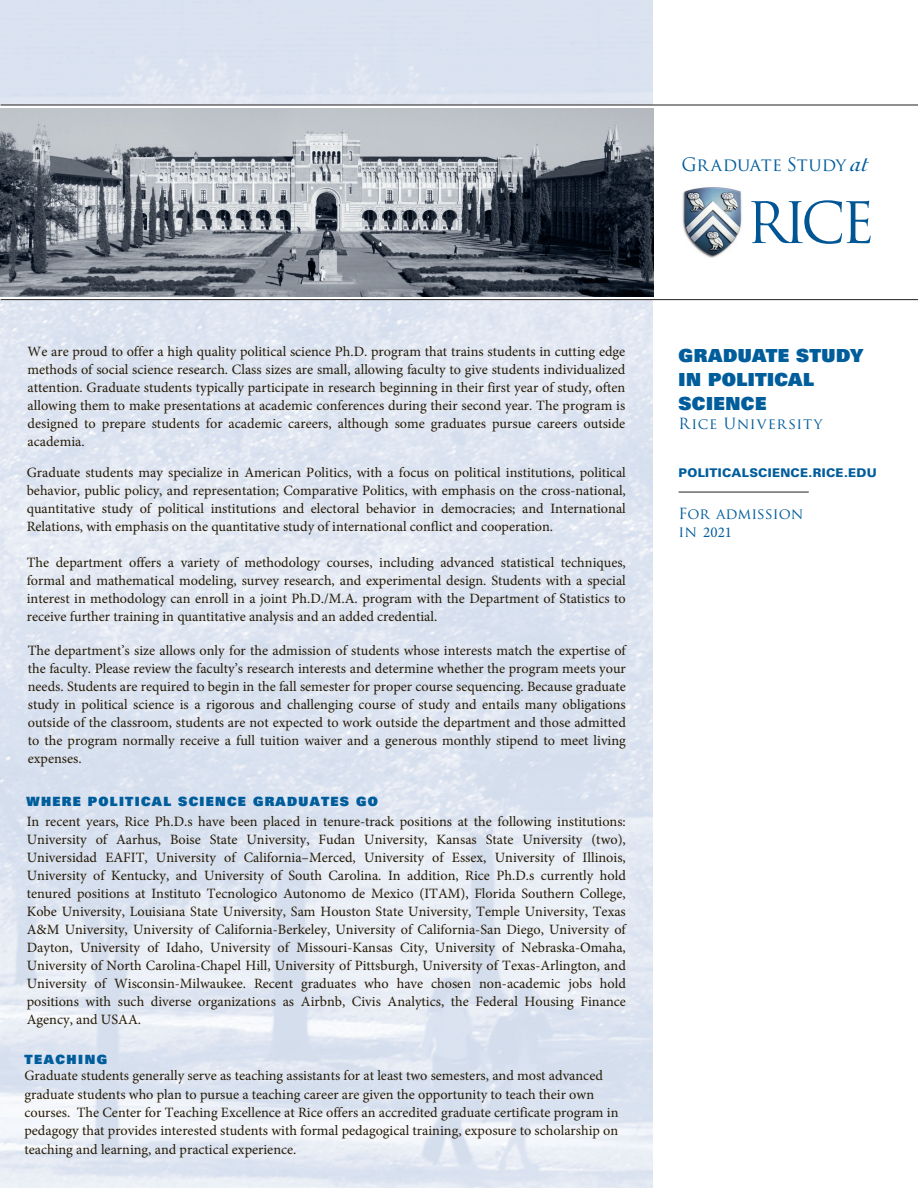
<style>
.page{position:relative;width:918px;height:1188px;background:#fff}
.page>*{position:absolute;margin:0;border:0;box-sizing:border-box;transform-origin:0 0}
.Dept_Head_-_new_07{font:18px/24px "Univers LT Std X Black";letter-spacing:.025em;color:#005d9c}
.GS_Title_Head{font:18px "Trajan Pro";letter-spacing:-.005em;color:#005d9c}
.For_admission{font:15px/18px "Trajan Pro";color:#005d9c}
.For_admission-2{font:15px "Trajan Pro";letter-spacing:.05em;color:#005d9c}
.t1{font:14.25px/18px "Minion Pro";color:#251a06;text-align:justify}
.t2{font:12.75px "Univers LT Std X Black";letter-spacing:.1em;color:#005d9c}
.t3{font:12.75px "Univers LT Std X Black";letter-spacing:.12em;color:#005d9c}
.URL{font:900 12px "Univers LT Std";letter-spacing:.02em;color:#005d9c}
.s1{font-family:"Cochin";font-style:italic;font-size:24px}
.s2{font-family:"Minion Pro"}
</style>
<div class="page">
<img style="left:0;top:108px;width:653px;height:189px">
<hr style="left:1px;top:105px;width:917px;height:1px;background:#231f20">
<hr style="left:1px;top:299px;width:917px;height:1px;background:#231f20">
<svg style="left:751px;top:200px;width:120px;height:44px"></svg>
<img style="left:682px;top:187px;width:60px;height:71px">
<hr style="left:679px;top:492px;width:130px;height:1px;background:#231f20">
<p class="GS_Title_Head" style="left:682px;top:153px;width:189px">Graduate Study <span class="s1">at</span></p>
<p class="t1" style="left:28px;top:343px;width:599px">We are proud to offer a high quality political science Ph.D. program that trains students in cutting edge methods of social science research. Class sizes are small, allowing faculty to give students individualized attention. Graduate students typically participate in research beginning in their first year of study, often allowing them to make presentations at academic conferences during their second year. The program is designed to prepare students for academic careers, although some graduates pursue careers outside academia.</p>
<p class="t1" style="left:27px;top:464px;width:601px">Graduate students may specialize in American Politics, with a focus on political institutions, political behavior, public policy, and representation; Comparative Politics, with emphasis on the cross-national, quantitative study of political institutions and electoral behavior in democracies; and International Relations, with emphasis on the quantitative study of international conflict and cooperation.</p>
<p class="t1" style="left:27px;top:553px;width:601px">The department offers a variety of methodology courses, including advanced statistical techniques, formal and mathematical modeling, survey research, and experimental design. Students with a special interest in methodology can enroll in a joint Ph.D./M.A. program with the Department of Statistics to receive further training in quantitative analysis and an added credential.</p>
<p class="t1" style="left:28px;top:641px;width:600px">The department’s size allows only for the admission of students whose interests match the expertise of the faculty. Please review the faculty’s research interests and determine whether the program meets your needs. Students are required to begin in the fall semester for proper course sequencing. Because graduate study in political science is a rigorous and challenging course of study and entails many obligations outside of the classroom, students are not expected to work outside the department and those admitted to the program normally receive a full tuition waiver and a generous monthly stipend to meet living expenses.</p>
<p class="t2" style="left:27px;top:793px;width:353px">WHERE POLITICAL SCIENCE GRADUATES GO</p>
<p class="t1" style="left:27px;top:812px;width:601px">In recent years, Rice Ph.D.s have been placed in tenure-track positions at the following institutions:<br>University of Aarhus, Boise State University, Fudan University, Kansas State University (two), Universidad EAFIT, University of California–Merced, University of Essex, University of Illinois, University of Kentucky, and University of South Carolina. In addition, Rice Ph.D.s currently hold tenured positions at Instituto Tecnologico Autonomo de Mexico (ITAM), Florida Southern College, Kobe University, Louisiana State University, Sam Houston State University, Temple University, Texas A&amp;M University, University of California-Berkeley, University of California-San Diego, University of Dayton, University of Idaho, University of Missouri-Kansas City, University of Nebraska-Omaha, University of North Carolina-Chapel Hill, University of Pittsburgh, University of Texas-Arlington, and University of Wisconsin-Milwaukee. Recent graduates who have chosen non-academic jobs hold positions with such diverse organizations as Airbnb, Civis Analytics, the Federal Housing Finance Agency, and USAA.</p>
<p class="t3" style="left:24px;top:1051px;width:84px">TEACHING</p>
<p class="t1" style="left:24px;top:1067px;width:596px;text-align:left">Graduate students generally serve as teaching assistants for at least two semesters, and most advanced graduate students who plan to pursue a teaching career are given the opportunity to teach their own courses. The Center for Teaching Excellence at Rice offers an accredited graduate certificate program in pedagogy that provides interested students with formal pedagogical training, exposure to scholarship on teaching and learning, and practical experience.</p>
<p class="Dept_Head_-_new_07" style="left:679px;top:343px;width:186px">GRADUATE STUDY<br>IN POLITICAL<br>SCIENCE</p>
<p class="For_admission-2" style="left:679px;top:414px;width:145px">Rice University</p>
<p class="URL" style="left:679px;top:466px;width:200px">POLITICALSCIENCE.RICE.EDU</p>
<p class="For_admission" style="left:679px;top:505px;width:126px">For admission in <span class="s2">2021</span></p>
</div>
